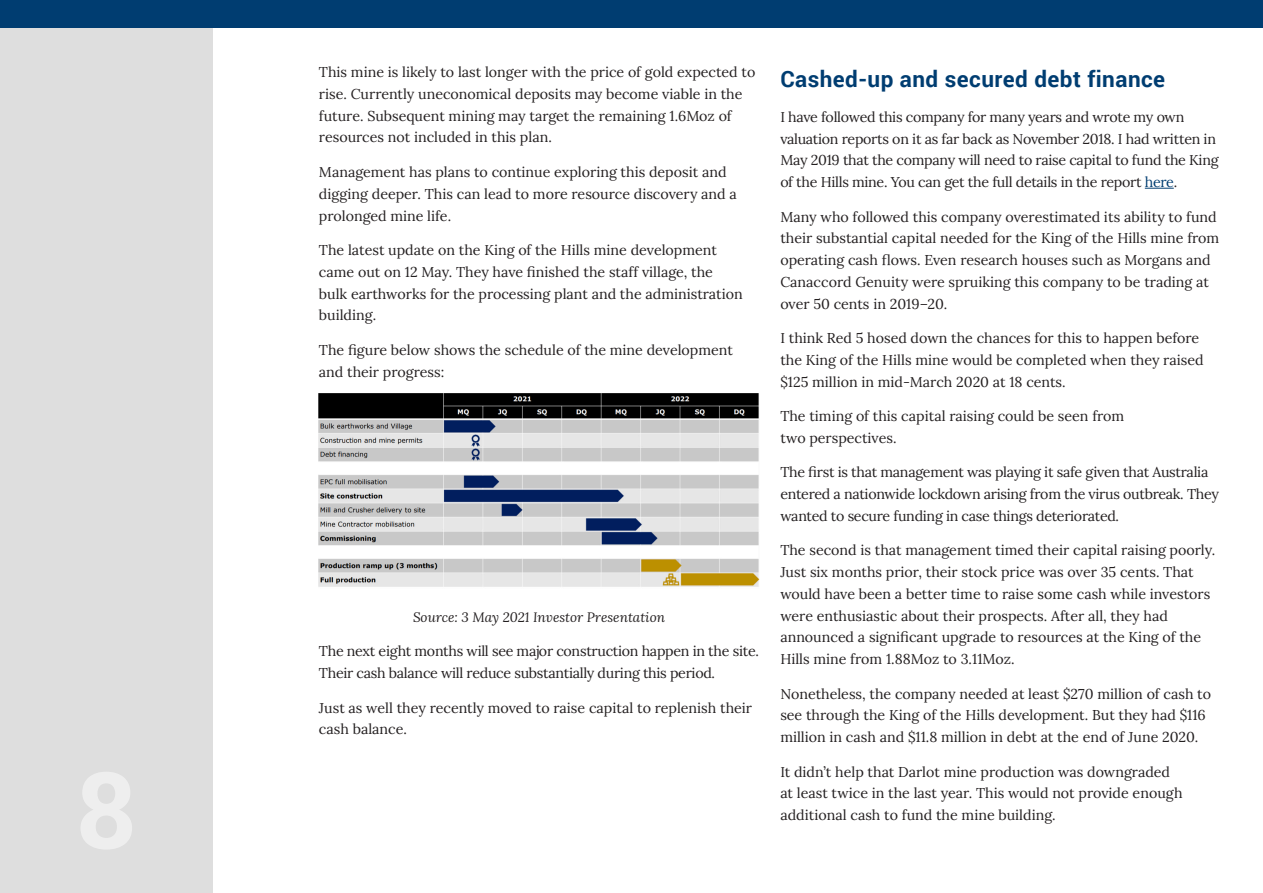
<style>
.page{position:relative;width:1263px;height:893px;background:#fff}
.page>*{position:absolute;margin:0;border:0;box-sizing:border-box;transform-origin:0 0}
.Heading_1{font:700 22.5px "Roboto";letter-spacing:.02em;color:#003d71}
.Body{font:14.25px/21.8px "Lora";color:#231f20}
.Body-2{font:14.25px/21.8px "Lora";letter-spacing:-.02em;color:#231f20}
.Source{font:italic 13.5px "Lora";color:#231f20}
.s1{color:#003d71}
</style>
<div class="page">
<div style="left:0;top:0;width:213px;height:893px;background:#dedede"></div>
<div style="left:0;top:0;width:1263px;height:27px;background:#003d71"></div>
<img style="left:319px;top:393px;width:440px;height:194px">
<svg style="left:1145px;top:188px;width:29px;height:1px"></svg>
<p class="Body" style="left:319px;top:60px;width:438px">This mine is likely to last longer with the price of gold expected to rise. Currently uneconomical deposits may become viable in the future. Subsequent mining may target the remaining 1.6Moz of resources not included in this plan.</p>
<p class="Body" style="left:319px;top:160px;width:419px">Management has plans to continue exploring this deposit and digging deeper. This can lead to more resource discovery and a prolonged mine life.</p>
<p class="Body" style="left:319px;top:238px;width:425px">The latest update on the King of the Hills mine development came out on 12 May. They have finished the staff village, the bulk earthworks for the processing plant and the administration building.</p>
<p class="Body" style="left:319px;top:338px;width:415px">The figure below shows the schedule of the mine development and their progress:</p>
<p class="Source" style="left:413px;top:608px;width:253px">Source: 3 May 2021 Investor Presentation</p>
<p class="Body-2" style="left:319px;top:639px;width:442px">The next eight months will see major construction happen in the site.<br>Their cash balance will reduce substantially during this period.</p>
<p class="Body" style="left:319px;top:696px;width:435px">Just as well they recently moved to raise capital to replenish their cash balance.</p>
<p class="Heading_1" style="left:780px;top:66px;width:386px">Cashed-up and secured debt finance</p>
<p class="Body-2" style="left:780px;top:105px;width:440px">I have followed this company for many years and wrote my own valuation reports on it as far back as November 2018. I had written in May 2019 that the company will need to raise capital to fund the King of the Hills mine. You can get the full details in the report <span class="s1">here</span>.</p>
<p class="Body" style="left:780px;top:205px;width:440px">Many who followed this company overestimated its ability to fund their substantial capital needed for the King of the Hills mine from operating cash flows. Even research houses such as Morgans and Canaccord Genuity were spruiking this company to be trading at over 50 cents in 2019–20.</p>
<p class="Body" style="left:780px;top:326px;width:425px">I think Red 5 hosed down the chances for this to happen before the King of the Hills mine would be completed when they raised $125 million in mid-March 2020 at 18 cents.</p>
<p class="Body" style="left:780px;top:404px;width:345px">The timing of this capital raising could be seen from two perspectives.</p>
<p class="Body-2" style="left:780px;top:461px;width:440px">The first is that management was playing it safe given that Australia entered a nationwide lockdown arising from the virus outbreak. They wanted to secure funding in case things deteriorated.</p>
<p class="Body" style="left:780px;top:539px;width:436px">The second is that management timed their capital raising poorly.<br>Just six months prior, their stock price was over 35 cents. That would have been a better time to raise some cash while investors were enthusiastic about their prospects. After all, they had announced a significant upgrade to resources at the King of the Hills mine from 1.88Moz to 3.11Moz.</p>
<p class="Body" style="left:780px;top:682px;width:432px">Nonetheless, the company needed at least $270 million of cash to see through the King of the Hills development. But they had $116 million in cash and $11.8 million in debt at the end of June 2020.</p>
<p class="Body" style="left:780px;top:760px;width:404px">It didn’t help that Darlot mine production was downgraded at least twice in the last year. This would not provide enough additional cash to fund the mine building.</p>
</div>
